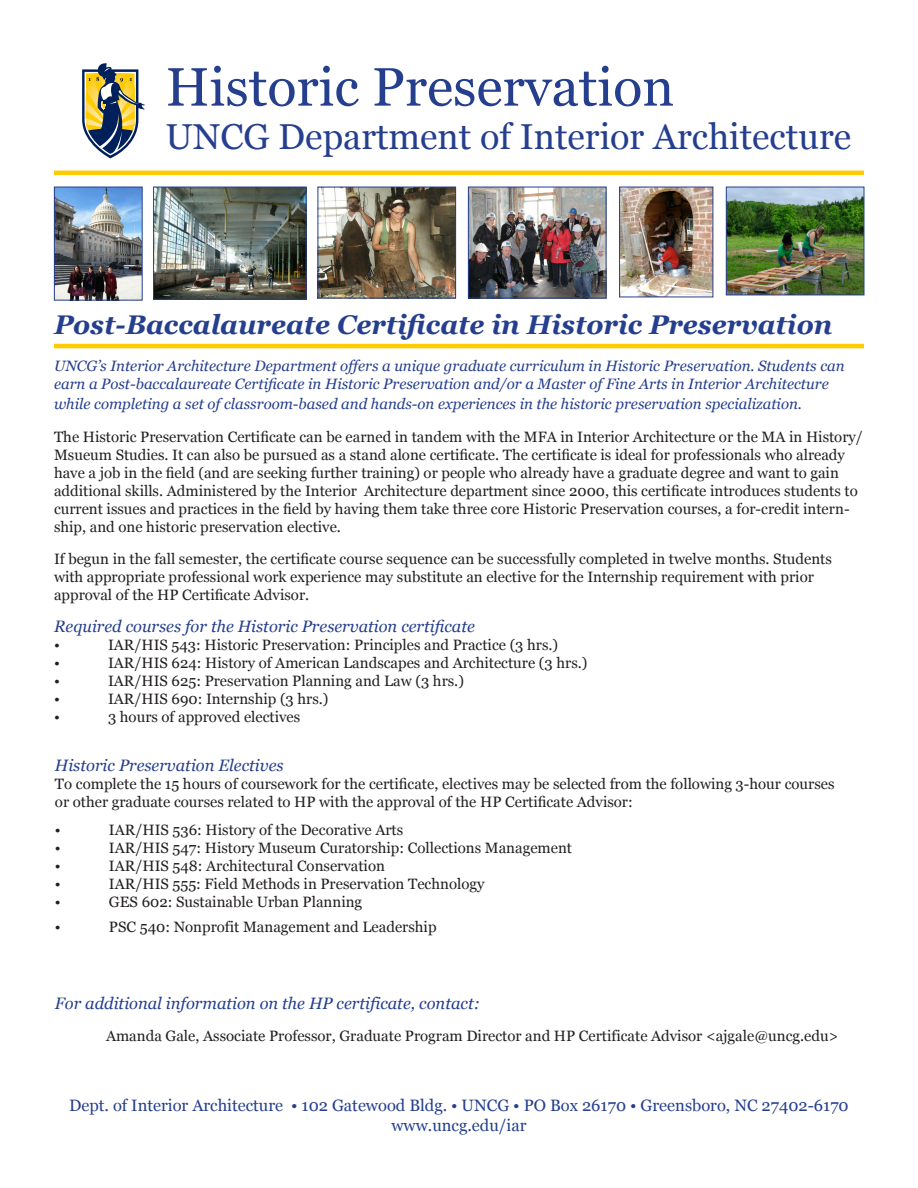
<style>
.page{position:relative;width:918px;height:1188px;background:#fff}
.page>*{position:absolute;margin:0;border:0;box-sizing:border-box;transform-origin:0 0}
.t1{font:54px "Georgia";color:#253f8e}
.t2{font:36px "Georgia";color:#253f8e}
.t3{font:italic 700 27px "Georgia";color:#253f8e}
.t4{font:italic 16.5px "Georgia";color:#253f8e}
.t5{font:16.5px "Georgia";color:#253f8e}
.t6{font:15px/18px "Georgia";color:#231f20}
.t7{font:italic 15px/18px "Georgia";color:#253f8e}
</style>
<div class="page">
<svg style="left:82px;top:63px;width:63px;height:95px"></svg>
<hr style="left:54px;top:344px;width:810px;height:4px;background:#fc0">
<img style="left:728px;top:189px;width:134px;height:104px">
<div style="left:726px;top:187px;width:138px;height:108px;border:1px solid #253f8e"></div>
<img style="left:320px;top:189px;width:134px;height:107px">
<div style="left:318px;top:187px;width:138px;height:111px;border:1px solid #253f8e"></div>
<img style="left:155px;top:189px;width:150px;height:109px">
<div style="left:153px;top:187px;width:154px;height:113px;border:1px solid #253f8e"></div>
<img style="left:56px;top:189px;width:85px;height:110px">
<div style="left:54px;top:187px;width:89px;height:114px;border:1px solid #253f8e"></div>
<img style="left:470px;top:189px;width:134px;height:107px">
<div style="left:468px;top:187px;width:138px;height:111px;border:1px solid #253f8e"></div>
<img style="left:621px;top:189px;width:90px;height:106px">
<div style="left:619px;top:187px;width:94px;height:110px;border:1px solid #253f8e"></div>
<hr style="left:54px;top:171px;width:810px;height:4px;background:#fc0">
<p class="t1" style="left:166px;top:48px;width:510px">Historic Preservation</p>
<p class="t2" style="left:166px;top:110px;width:687px">UNCG Department of Interior Architecture</p>
<p class="t3" style="left:54px;top:304px;width:780px">Post-Baccalaureate Certificate in Historic Preservation</p>
<p class="t7" style="left:54px;top:357px;width:792px">UNCG’s Interior Architecture Department offers a unique graduate curriculum in Historic Preservation. Students can earn a Post-baccalaureate Certificate in Historic Preservation and/or a Master of Fine Arts in Interior Architecture</p>
<p class="t7" style="left:54px;top:394px;width:750px">while completing a set of classroom-based and hands-on experiences in the historic preservation specialization.</p>
<p class="t6" style="left:54px;top:427px;width:810px">The Historic Preservation Certificate can be earned in tandem with the MFA in Interior Architecture or the MA in History/ Msueum Studies. It can also be pursued as a stand alone certificate. The certificate is ideal for professionals who already have a job in the field (and are seeking further training) or people who already have a graduate degree and want to gain additional skills. Administered by the Interior Architecture department since 2000, this certificate introduces students to current issues and practices in the field by having them take three core Historic Preservation courses, a for-credit intern&shy;ship, and one historic preservation elective.</p>
<p class="t6" style="left:54px;top:549px;width:779px">If begun in the fall semester, the certificate course sequence can be successfully completed in twelve months. Students with appropriate professional work experience may substitute an elective for the Internship requirement with prior approval of the HP Certificate Advisor.</p>
<p class="t4" style="left:54px;top:615px;width:422px">Required courses for the Historic Preservation certificate</p>
<p class="t6" style="left:54px;top:636px;width:7px">•</p>
<p class="t6" style="left:108px;top:636px;width:452px">IAR/HIS 543: Historic Preservation: Principles and Practice (3 hrs.)</p>
<p class="t6" style="left:54px;top:654px;width:7px">•</p>
<p class="t6" style="left:108px;top:654px;width:481px">IAR/HIS 624: History of American Landscapes and Architecture (3 hrs.)</p>
<p class="t6" style="left:54px;top:672px;width:7px">•</p>
<p class="t6" style="left:108px;top:672px;width:357px">IAR/HIS 625: Preservation Planning and Law (3 hrs.)</p>
<p class="t6" style="left:54px;top:690px;width:7px">•</p>
<p class="t6" style="left:108px;top:690px;width:222px">IAR/HIS 690: Internship (3 hrs.)</p>
<p class="t6" style="left:54px;top:708px;width:7px">•</p>
<p class="t6" style="left:108px;top:708px;width:194px">3 hours of approved electives</p>
<p class="t4" style="left:55px;top:753px;width:230px">Historic Preservation Electives</p>
<p class="t6" style="left:55px;top:774px;width:781px">To complete the 15 hours of coursework for the certificate, electives may be selected from the following 3-hour courses</p>
<p class="t6" style="left:55px;top:792px;width:579px">or other graduate courses related to HP with the approval of the HP Certificate Advisor:</p>
<p class="t6" style="left:55px;top:820px;width:7px">•</p>
<p class="t6" style="left:109px;top:820px;width:296px">IAR/HIS 536: History of the Decorative Arts</p>
<p class="t6" style="left:55px;top:838px;width:7px">•</p>
<p class="t6" style="left:109px;top:838px;width:465px">IAR/HIS 547: History Museum Curatorship: Collections Management</p>
<p class="t6" style="left:55px;top:856px;width:7px">•</p>
<p class="t6" style="left:109px;top:856px;width:278px">IAR/HIS 548: Architectural Conservation</p>
<p class="t6" style="left:55px;top:874px;width:7px">•</p>
<p class="t6" style="left:109px;top:874px;width:377px">IAR/HIS 555: Field Methods in Preservation Technology</p>
<p class="t6" style="left:55px;top:892px;width:7px">•</p>
<p class="t6" style="left:109px;top:892px;width:255px">GES 602: Sustainable Urban Planning</p>
<p class="t6" style="left:55px;top:917px;width:7px">•</p>
<p class="t6" style="left:109px;top:917px;width:329px">PSC 540: Nonprofit Management and Leadership</p>
<p class="t4" style="left:55px;top:992px;width:427px">For additional information on the HP certificate, contact:</p>
<p class="t6" style="left:106px;top:1026px;width:734px">Amanda Gale, Associate Professor, Graduate Program Director and HP Certificate Advisor &lt;ajgale@uncg.edu&gt;</p>
<p class="t5" style="left:69px;top:1093px;width:781px">Dept. of Interior Architecture • 102 Gatewood Bldg. • UNCG • PO Box 26170 • Greensboro, NC 27402-6170</p>
<p class="t5" style="left:391px;top:1113px;width:137px">www.uncg.edu/iar</p>
</div>
